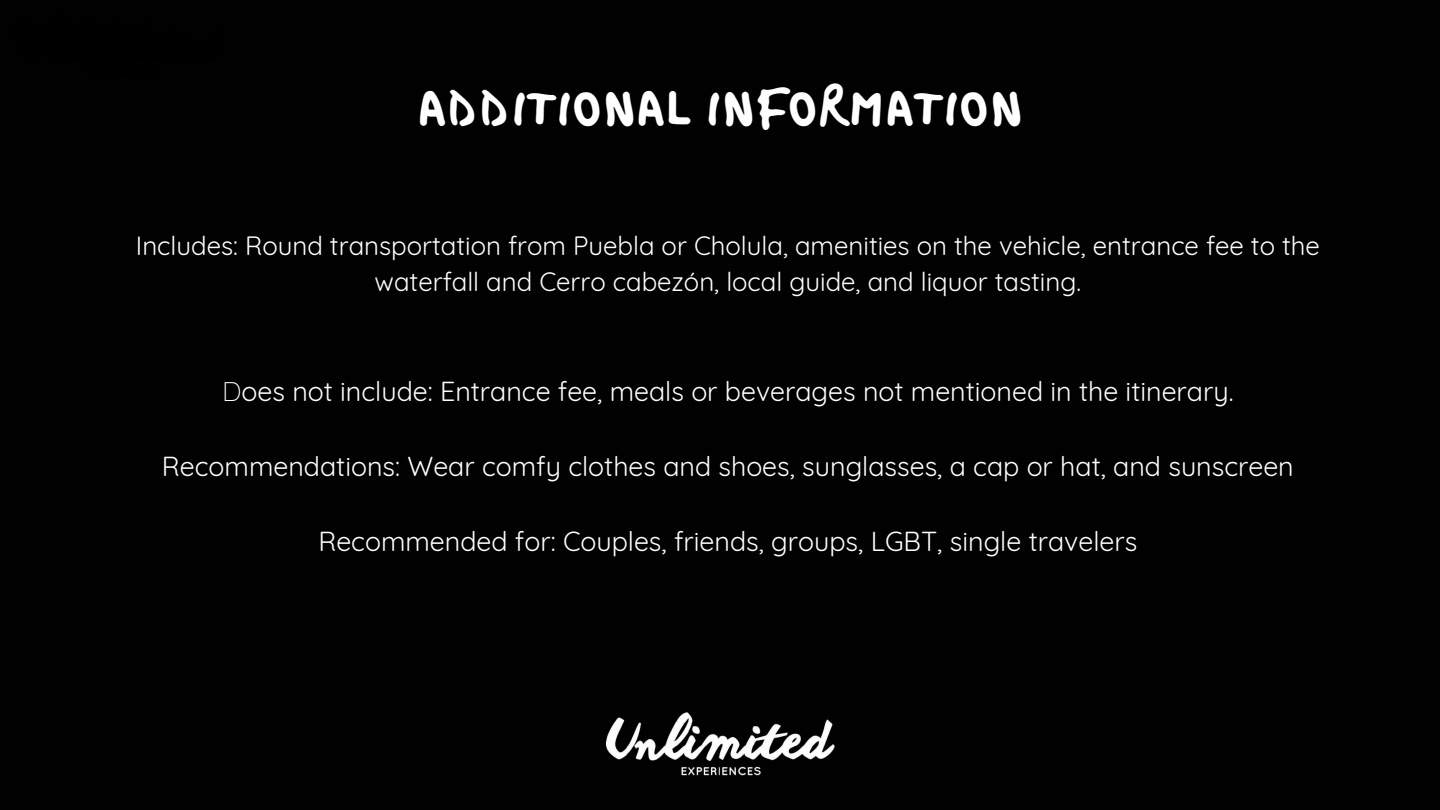
<style>
.page{position:relative;width:1440px;height:810px;background:#010101}
.page>*{position:absolute;margin:0;border:0;box-sizing:border-box;transform-origin:0 0}
.t1{font:50px "Bristol";color:#fff}
.t2{font:26.8px "Quicksand";color:#fff}
.t3{font:25.8px/36px "Quicksand";color:#fff;text-align:center}
.s1{font-weight:300}
</style>
<div class="page">
<img style="left:605px;top:712px;width:230px;height:64px">
<h1 class="t1" style="left:417px;top:76px;width:607px">ADDITIONAL INFORMATION</h1>
<p class="t3" style="left:136px;top:228px;width:1185px">Includes: Round transportation from Puebla or Cholula, amenities on the vehicle, entrance fee to the waterfall and Cerro cabezón, local guide, and liquor tasting.</p>
<p class="t2" style="left:222px;top:374px;width:1013px"><span class="s1">D</span>oes not include: Entrance fee, meals or beverages not mentioned in the itinerary.</p>
<p class="t2" style="left:162px;top:449px;width:1133px">Recommendations: Wear comfy clothes and shoes, sunglasses, a cap or hat, and sunscreen</p>
<p class="t2" style="left:318px;top:524px;width:820px">Recommended for: Couples, friends, groups, LGBT, single travelers</p>
</div>
